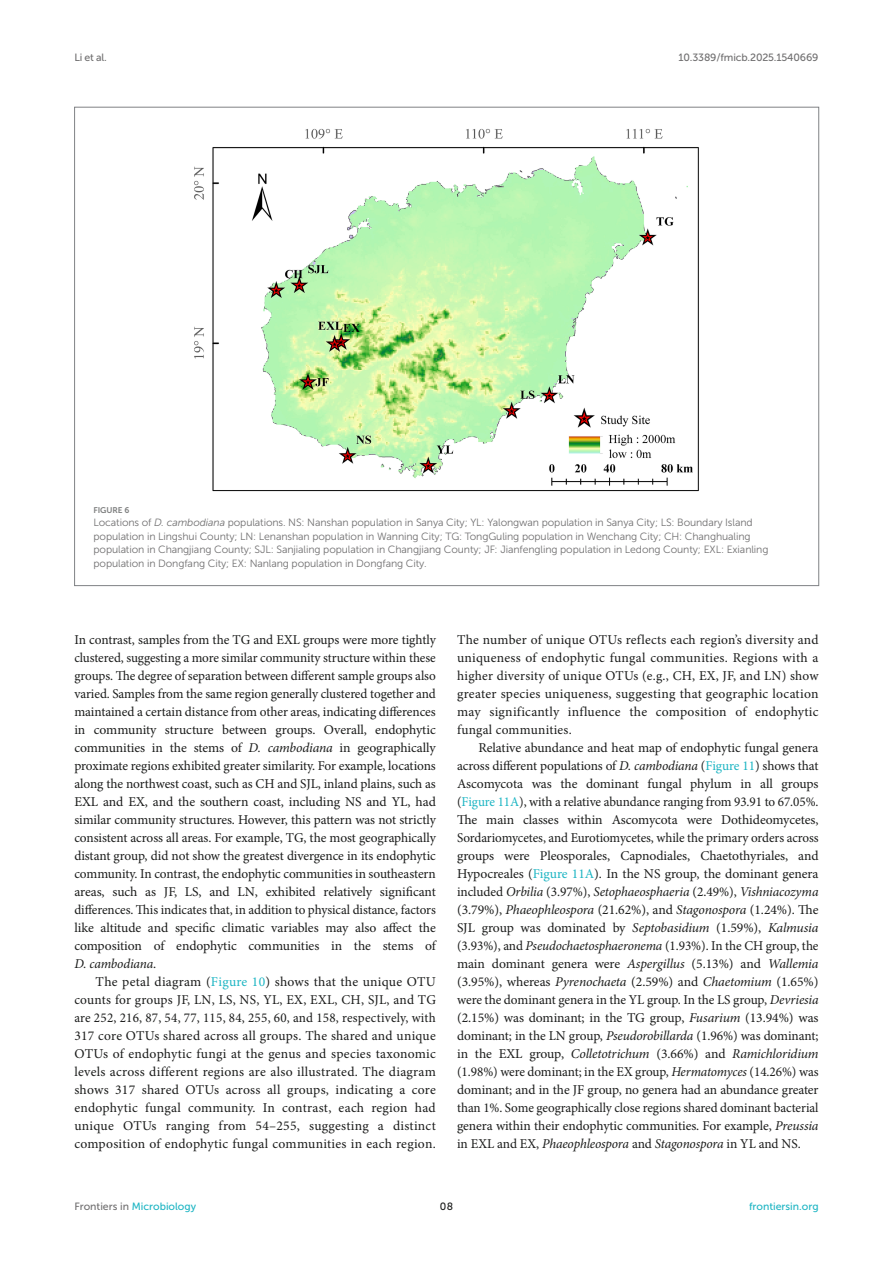
<style>
.page{position:relative;width:893px;height:1263px;background:#fff}
.page>*{position:absolute;margin:0;border:0;box-sizing:border-box;transform-origin:0 0}
.TEXT{font:13.5px/18px "Minion Pro";color:#1b1c1b;text-align:justify}
.FIG_LEG{font:10.5px/13.5px "Museo Sans 300";letter-spacing:-.01em;color:#706f70}
.t1{font:10.5px "Museo Sans 500";color:#1db5c3}
.t2{font:10.5px "Museo Sans 500";letter-spacing:-.015em;color:#706f70}
.t3{font:10.5px "Museo Sans 500";color:#1b1c1b}
.FIG_HD{font:8.25px "Museo Sans 700";letter-spacing:-.01em;color:#7e7f7f}
.s1{font-style:italic}
.s2{color:#1db5c3}
.s3{color:#706f70}
</style>
<div class="page">
<img style="left:194px;top:128px;width:505px;height:364px">
<p class="t2" style="left:74px;top:52px;width:34px">Li et al.</p>
<p class="t2" style="left:679px;top:52px;width:141px">10.3389/fmicb.2025.1540669</p>
<p class="FIG_HD" style="left:94px;top:505px;width:37px">FIGURE 6</p>
<p class="FIG_LEG" style="left:94px;top:516px;width:676px">Locations of <span class="s1">D. cambodiana</span> populations. NS: Nanshan population in Sanya City; YL: Yalongwan population in Sanya City; LS: Boundary Island population in Lingshui County; LN: Lenanshan population in Wanning City; TG: TongGuling population in Wenchang City; CH: Changhualing population in Changjiang County; SJL: Sanjialing population in Changjiang County; JF: Jianfengling population in Ledong County; EXL: Exianling population in Dongfang City; EX: Nanlang population in Dongfang City.</p>
<p class="TEXT" style="left:74px;top:631px;width:363px">In contrast, samples from the TG and EXL groups were more tightly clustered, suggesting a more similar community structure within these groups. The degree of separation between different sample groups also varied. Samples from the same region generally clustered together and maintained a certain distance from other areas, indicating differences in community structure between groups. Overall, endophytic communities in the stems of <span class="s1">D. cambodiana</span> in geographically proximate regions exhibited greater similarity. For example, locations along the northwest coast, such as CH and SJL, inland plains, such as EXL and EX, and the southern coast, including NS and YL, had similar community structures. However, this pattern was not strictly consistent across all areas. For example, TG, the most geographically distant group, did not show the greatest divergence in its endophytic community. In contrast, the endophytic communities in southeastern areas, such as JF, LS, and LN, exhibited relatively significant differences. This indicates that, in addition to physical distance, factors like altitude and specific climatic variables may also affect the composition of endophytic communities in the stems of <span class="s1">D. cambodiana</span>.</p>
<p class="TEXT" style="left:74px;top:973px;width:363px;text-indent:21px">The petal diagram (<span class="s2">Figure 10</span>) shows that the unique OTU counts for groups JF, LN, LS, NS, YL, EX, EXL, CH, SJL, and TG are 252, 216, 87, 54, 77, 115, 84, 255, 60, and 158, respectively, with 317 core OTUs shared across all groups. The shared and unique OTUs of endophytic fungi at the genus and species taxonomic levels across different regions are also illustrated. The diagram shows 317 shared OTUs across all groups, indicating a core endophytic fungal community. In contrast, each region had unique OTUs ranging from 54–255, suggesting a distinct composition of endophytic fungal communities in each region.</p>
<p class="TEXT" style="left:457px;top:631px;width:363px">The number of unique OTUs reflects each region’s diversity and uniqueness of endophytic fungal communities. Regions with a higher diversity of unique OTUs (e.g., CH, EX, JF, and LN) show greater species uniqueness, suggesting that geographic location may significantly influence the composition of endophytic fungal communities.</p>
<p class="TEXT" style="left:457px;top:739px;width:363px;text-indent:21px">Relative abundance and heat map of endophytic fungal genera across different populations of <span class="s1">D. cambodiana</span> (<span class="s2">Figure 11</span>) shows that Ascomycota was the dominant fungal phylum in all groups (<span class="s2">Figure 11A</span>), with a relative abundance ranging from 93.91 to 67.05%.<br>The main classes within Ascomycota were Dothideomycetes, Sordariomycetes, and Eurotiomycetes, while the primary orders across groups were Pleosporales, Capnodiales, Chaetothyriales, and Hypocreales (<span class="s2">Figure 11A</span>). In the NS group, the dominant genera included <span class="s1">Orbilia</span> (3.97%), <span class="s1">Setophaeosphaeria</span> (2.49%), <span class="s1">Vishniacozyma </span>(3.79%), <span class="s1">Phaeophleospora</span> (21.62%), and <span class="s1">Stagonospora</span> (1.24%). The SJL group was dominated by <span class="s1">Septobasidium</span> (1.59%), <span class="s1">Kalmusia </span>(3.93%), and <span class="s1">Pseudochaetosphaeronema</span> (1.93%). In the CH group, the main dominant genera were <span class="s1">Aspergillus</span> (5.13%) and <span class="s1">Wallemia </span>(3.95%), whereas <span class="s1">Pyrenochaeta</span> (2.59%) and <span class="s1">Chaetomium</span> (1.65%) were the dominant genera in the YL group. In the LS group, <span class="s1">Devriesia </span>(2.15%) was dominant; in the TG group, <span class="s1">Fusarium</span> (13.94%) was dominant; in the LN group, <span class="s1">Pseudorobillarda</span> (1.96%) was dominant; in the EXL group, <span class="s1">Colletotrichum</span> (3.66%) and <span class="s1">Ramichloridium </span>(1.98%) were dominant; in the EX group, <span class="s1">Hermatomyces</span> (14.26%) was dominant; and in the JF group, no genera had an abundance greater than 1%. Some geographically close regions shared dominant bacterial genera within their endophytic communities. For example, <span class="s1">Preussia </span>in EXL and EX, <span class="s1">Phaeophleospora</span> and <span class="s1">Stagonospora</span> in YL and NS.</p>
<p class="t1" style="left:74px;top:1200px;width:123px"><span class="s3">Frontiers in</span> Microbiology</p>
<p class="t3" style="left:440px;top:1200px;width:15px">08</p>
<p class="t1" style="left:749px;top:1200px;width:71px">frontiersin.org</p>
</div>
